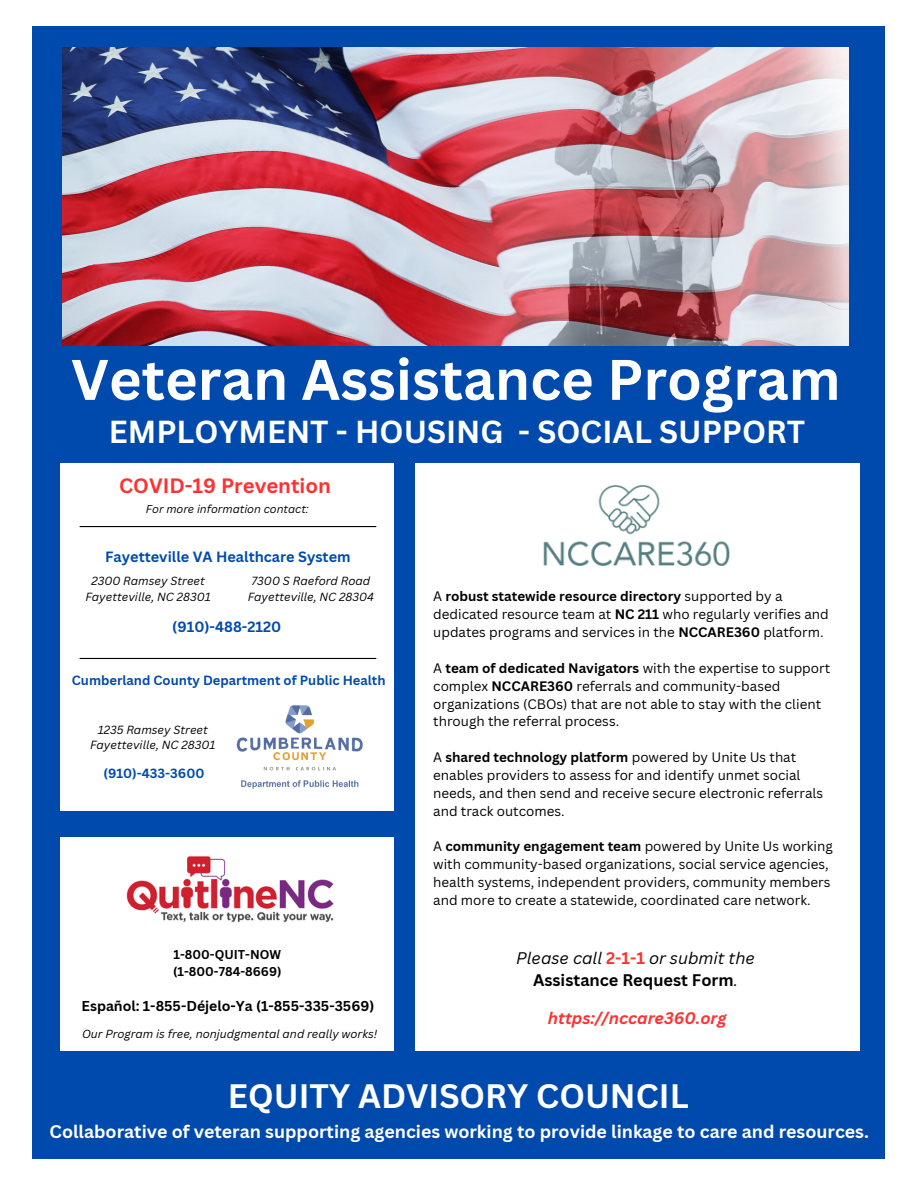
<style>
.page{position:relative;width:918px;height:1188px;background:#fff}
.page>*{position:absolute;margin:0;border:0;box-sizing:border-box;transform-origin:0 0}
.t1{font:700 55.95px "Canva Sans";color:#fff}
.t2{font:700 33px "Canva Sans";color:#fff}
.t3{font:700 31.05px "Canva Sans";color:#fff}
.t4{font:700 20.25px "Canva Sans";color:#ff3131}
.t5{font:700 17.7px "Canva Sans";color:#fff}
.t6{font:italic 16.35px/22.5px "Canva Sans";color:#000;text-align:center}
.t7{font:italic 700 16.35px "Canva Sans";color:#ff3131}
.t8{font:700 14.55px "Canva Sans";color:#004aad}
.t9{font:700 13.95px "Canva Sans";color:#000}
.t10{font:13.35px/17.9px "Canva Sans";color:#000}
.t11{font:700 13.05px "Canva Sans";color:#004aad}
.t12{font:700 12.45px "Canva Sans";color:#000}
.t13{font:italic 11.55px/15.3px "Canva Sans";color:#000;text-align:center}
.t14{font:italic 11.4px "Canva Sans";color:#000}
.t15{font:italic 11.1px "Canva Sans";color:#000}
.s1{font-weight:700}
.s2{font-weight:700;font-style:normal;color:#ff3131}
.s3{font-weight:700;font-style:normal}
</style>
<div class="page">
<div style="left:32px;top:27px;width:853px;height:1132px;background:#004aad"></div>
<img style="left:62px;top:47px;width:787px;height:299px">
<div style="left:60px;top:463px;width:334px;height:348px;background:#fff"></div>
<img style="left:236px;top:705px;width:127px;height:84px">
<div style="left:415px;top:463px;width:445px;height:587px;background:#fff"></div>
<img style="left:543px;top:485px;width:187px;height:81px">
<div style="left:60px;top:837px;width:334px;height:214px;background:#fff"></div>
<hr style="left:80px;top:658px;width:296px;height:1px;background:#000">
<img style="left:126px;top:856px;width:208px;height:67px">
<hr style="left:80px;top:526px;width:296px;height:1px;background:#000">
<p class="t1" style="left:71px;top:340px;width:771px">Veteran Assistance Program</p>
<h4 class="t3" style="left:109px;top:410px;width:698px">EMPLOYMENT - HOUSING - SOCIAL SUPPORT</h4>
<p class="t4" style="left:119px;top:472px;width:213px">COVID-19 Prevention</p>
<h6 class="t15" style="left:146px;top:501px;width:164px">For more information contact:</h6>
<p class="t8" style="left:105px;top:546px;width:247px">Fayetteville VA Healthcare System</p>
<p class="t13" style="left:85px;top:573px;width:127px">2300 Ramsey Street<br>Fayetteville, NC 28301</p>
<p class="t13" style="left:248px;top:573px;width:128px">7300 S Raeford Road<br>Fayetteville, NC 28304</p>
<p class="t8" style="left:172px;top:617px;width:111px">(910)-488-2120</p>
<p class="t11" style="left:72px;top:671px;width:315px">Cumberland County Department of Public Health</p>
<p class="t13" style="left:98px;top:722px;width:112px">1235 Ramsey Street</p>
<p class="t13" style="left:90px;top:737px;width:127px">Fayetteville, NC 28301</p>
<p class="t11" style="left:103px;top:764px;width:103px">(910)-433-3600</p>
<p class="t12" style="left:174px;top:946px;width:109px">1-800-QUIT-NOW</p>
<h6 class="t12" style="left:173px;top:962px;width:110px">(1-800-784-8669)</h6>
<p class="t9" style="left:82px;top:996px;width:294px">Español: 1-855-Déjelo-Ya (1-855-335-3569)</p>
<p class="t14" style="left:82px;top:1026px;width:297px">Our Program is free, nonjudgmental and really works!</p>
<p class="t10" style="left:433px;top:587px;width:397px">A <span class="s1">robust statewide resource directory</span> supported by a dedicated resource team at <span class="s1">NC 211</span> who regularly verifies and updates programs and services in the <span class="s1">NCCARE360</span> platform.</p>
<p class="t10" style="left:433px;top:659px;width:399px">A <span class="s1">team of dedicated Navigators</span> with the expertise to support complex <span class="s1">NCCARE360</span> referrals and community-based organizations (CBOs) that are not able to stay with the client through the referral process.</p>
<p class="t10" style="left:433px;top:748px;width:391px">A <span class="s1">shared technology platform</span> powered by Unite Us that enables providers to assess for and identify unmet social needs, and then send and receive secure electronic referrals and track outcomes.</p>
<h5 class="t10" style="left:433px;top:837px;width:401px">A <span class="s1">community engagement team</span> powered by Unite Us working with community-based organizations, social service agencies, health systems, independent providers, community members and more to create a statewide, coordinated care network.</h5>
<h4 class="t6" style="left:516px;top:946px;width:240px">Please call <span class="s2">2-1-1</span> or submit the<br><span class="s3">Assistance Request Form</span>.</h4>
<p class="t7" style="left:548px;top:1007px;width:180px">https://nccare360.org</p>
<h2 class="t2" style="left:228px;top:1073px;width:462px">EQUITY ADVISORY COUNCIL</h2>
<h1 class="t5" style="left:50px;top:1119px;width:821px">Collaborative of veteran supporting agencies working to provide linkage to care and resources.</h1>
</div>
